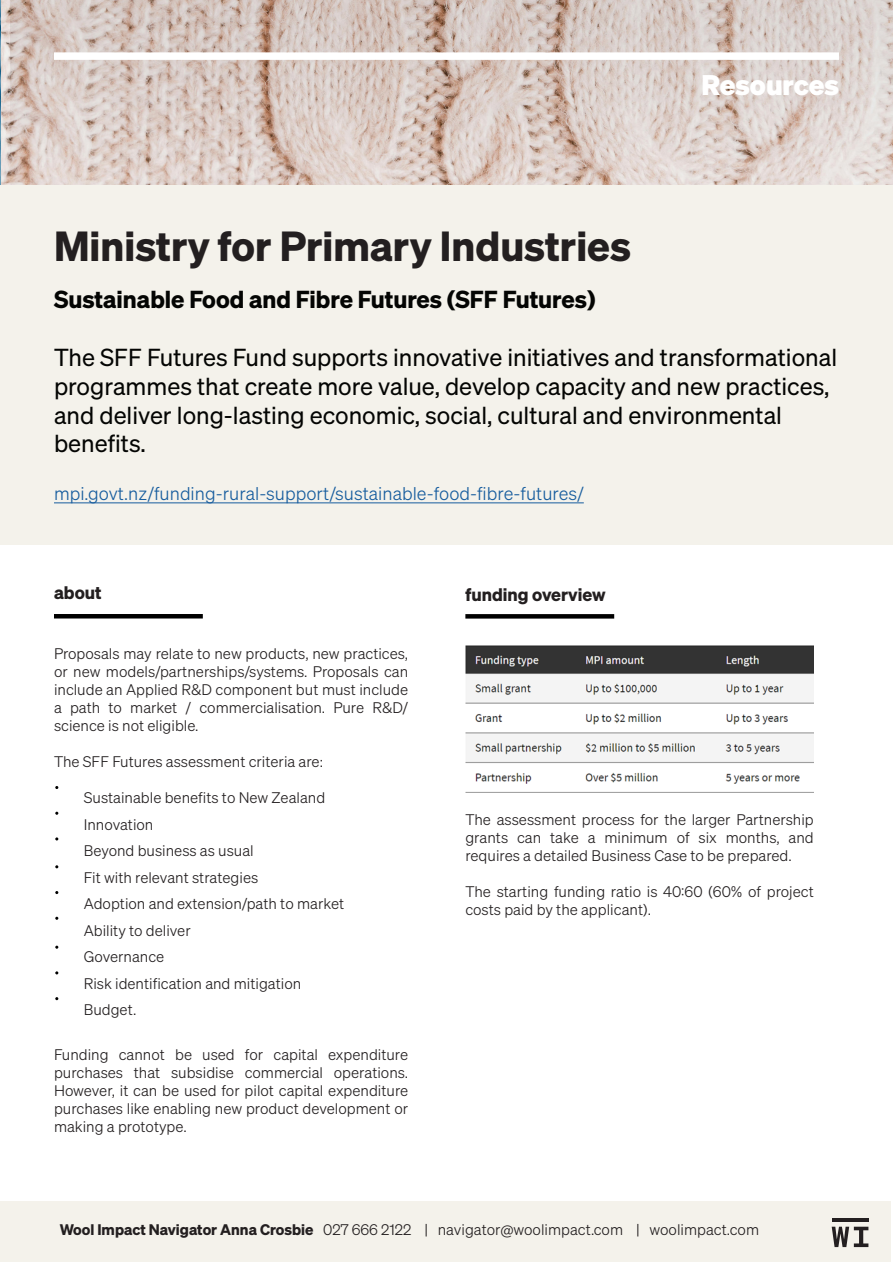
<style>
.page{position:relative;width:893px;height:1263px;background:#fff}
.page>*{position:absolute;margin:0;border:0;box-sizing:border-box;transform-origin:0 0}
.t1{font:41.1px "Sohne Dreiviertelfett";color:#231f20}
.t2{font:700 27.75px "Sohne";color:#fff}
.t3{font:24px/28.8px "Sohne Buch";color:#040503}
.t4{font:24px "Sohne Dreiviertelfett";color:#040503}
.t5{font:18px "Sohne Leicht";color:#175d9e}
.t6{font:17.7px "Sohne Dreiviertelfett";color:#231f20}
.t7{font:15px/18px "Sohne Leicht";color:#231f20;text-align:justify}
.s1{font-family:"Sohne Dreiviertelfett"}
</style>
<div class="page">
<div style="left:0;top:185px;width:892px;height:359px;background:#f4f2eb"></div>
<svg style="left:11px;top:0;width:882px;height:185px"></svg>
<div style="left:0;top:1201px;width:891px;height:61px;background:#f4f2eb"></div>
<hr style="left:832px;top:1218px;width:36px;height:4px;background:#231f20">
<svg style="left:832px;top:1227px;width:36px;height:20px"></svg>
<div style="left:54px;top:52px;width:785px;height:8px;background:#fff"></div>
<hr style="left:54px;top:614px;width:149px;height:4px;background:#000">
<div style="left:465px;top:614px;width:149px;height:5px;background:#000"></div>
<hr style="left:54px;top:502px;width:530px;height:1px;background:#175d9e">
<img style="left:466px;top:645px;width:348px;height:148px">
<p class="t2" style="left:701px;top:67px;width:139px">Resources</p>
<p class="t1" style="left:54px;top:220px;width:579px">Ministry for Primary Industries</p>
<p class="t4" style="left:54px;top:285px;width:543px">Sustainable Food and Fibre Futures (SFF Futures)</p>
<p class="t3" style="left:54px;top:342px;width:785px">The SFF Futures Fund supports innovative initiatives and transformational programmes that create more value, develop capacity and new practices, and deliver long-lasting economic, social, cultural and environmental benefits.</p>
<p class="t5" style="left:54px;top:483px;width:531px">mpi.govt.nz/funding-rural-support/sustainable-food-fibre-futures/</p>
<p class="t6" style="left:54px;top:582px;width:49px">about</p>
<p class="t6" style="left:465px;top:583px;width:142px">funding overview</p>
<p class="t7" style="left:54px;top:644px;width:356px">Proposals may relate to new products, new practices, or new models/partnerships/systems. Proposals can include an Applied R&amp;D component but must include a path to market / commercialisation. Pure R&amp;D/ science is not eligible.</p>
<p class="t7" style="left:54px;top:752px;width:271px">The SFF Futures assessment criteria are:</p>
<p class="t7" style="left:84px;top:788px;width:243px">Sustainable benefits to New Zealand</p>
<p class="t7" style="left:84px;top:815px;width:71px">Innovation</p>
<p class="t7" style="left:84px;top:841px;width:171px">Beyond business as usual</p>
<p class="t7" style="left:84px;top:868px;width:176px">Fit with relevant strategies</p>
<p class="t7" style="left:84px;top:894px;width:262px">Adoption and extension/path to market</p>
<p class="t7" style="left:84px;top:921px;width:109px">Ability to deliver</p>
<p class="t7" style="left:84px;top:947px;width:82px">Governance</p>
<p class="t7" style="left:84px;top:974px;width:219px">Risk identification and mitigation</p>
<p class="t7" style="left:84px;top:1001px;width:54px">Budget.</p>
<p class="t7" style="left:54px;top:1045px;width:356px">Funding cannot be used for capital expenditure purchases that subsidise commercial operations.<br>However, it can be used for pilot capital expenditure purchases like enabling new product development or making a prototype.</p>
<p class="t7" style="left:465px;top:811px;width:350px">The assessment process for the larger Partnership grants can take a minimum of six months, and requires a detailed Business Case to be prepared.</p>
<p class="t7" style="left:465px;top:883px;width:350px">The starting funding ratio is 40:60 (60% of project costs paid by the applicant).</p>
<p class="t7" style="left:60px;top:1220px;width:701px"><span class="s1">Wool Impact Navigator Anna Crosbie</span> 027 666 2122 | navigator@woolimpact.com | woolimpact.com</p>
</div>
